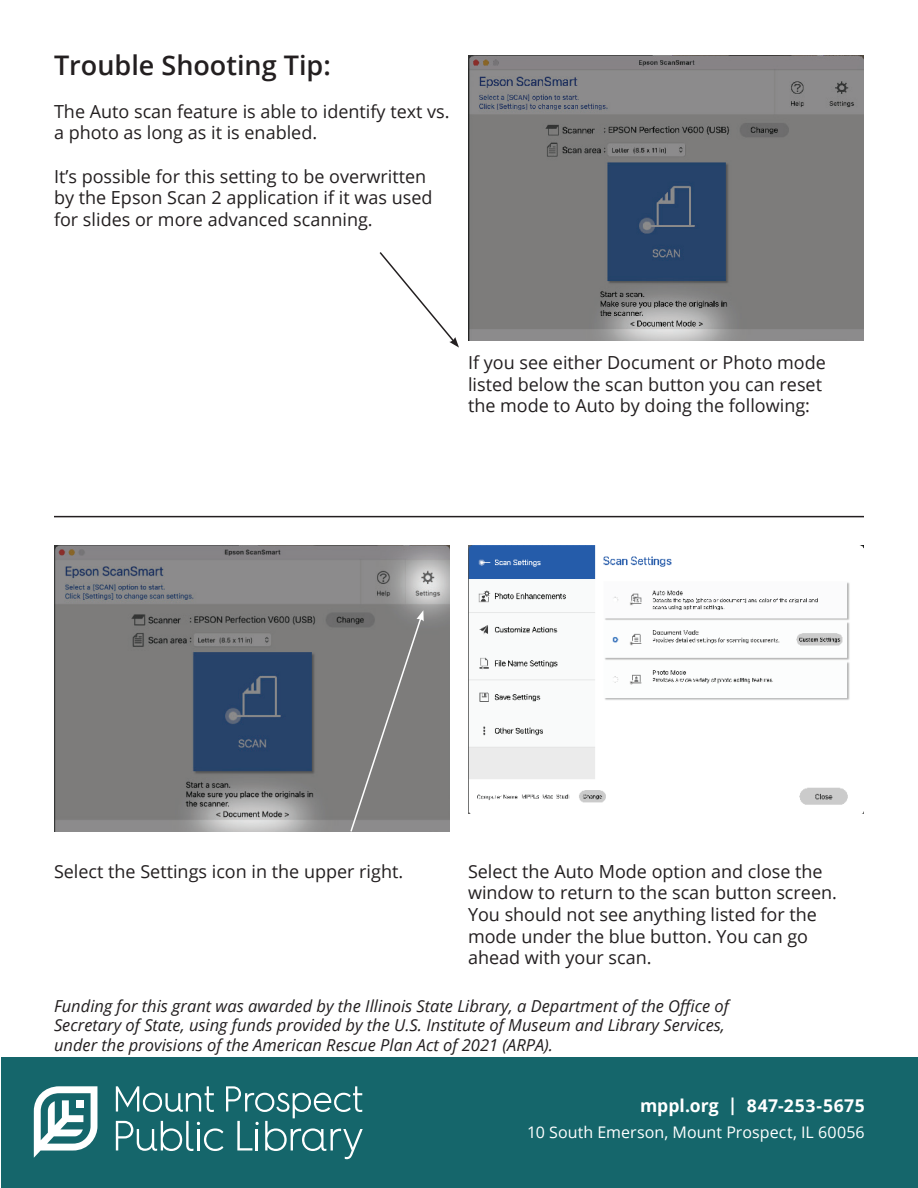
<style>
.page{position:relative;width:918px;height:1188px;background:#fff}
.page>*{position:absolute;margin:0;border:0;box-sizing:border-box;transform-origin:0 0}
.t1{font:600 27px "Open Sans";color:#231f20}
.t2{font:18px/21.6px "Open Sans";color:#231f20}
.t3{font:700 17.55px "Open Sans";letter-spacing:.02em;color:#fff}
.t4{font:italic 16.5px/19.8px "Open Sans";color:#231f20}
.t5{font:16.05px "Open Sans";letter-spacing:.005em;color:#fff}
</style>
<div class="page">
<img style="left:468px;top:55px;width:396px;height:285px">
<hr style="left:54px;top:516px;width:810px;height:1px;background:#231f20">
<img style="left:468px;top:546px;width:396px;height:268px">
<img style="left:54px;top:546px;width:396px;height:285px">
<svg style="left:349px;top:610px;width:75px;height:222px;background:#807f7e"></svg>
<svg style="left:379px;top:252px;width:80px;height:96px"></svg>
<div style="left:1px;top:1058px;width:917px;height:130px;background:#15666b"></div>
<svg style="left:116px;top:1086px;width:247px;height:73px"></svg>
<svg style="left:34px;top:1086px;width:63px;height:72px"></svg>
<h1 class="t1" style="left:54px;top:46px;width:278px">Trouble Shooting Tip:</h1>
<p class="t2" style="left:54px;top:100px;width:397px">The Auto scan feature is able to identify text vs. a photo as long as it is enabled.</p>
<p class="t2" style="left:54px;top:165px;width:380px">It’s possible for this setting to be overwritten by the Epson Scan 2 application if it was used for slides or more advanced scanning.</p>
<p class="t2" style="left:468px;top:351px;width:359px">If you see either Document or Photo mode listed below the scan button you can reset the mode to Auto by doing the following:</p>
<p class="t2" style="left:54px;top:860px;width:351px">Select the Settings icon in the upper right.</p>
<p class="t2" style="left:468px;top:860px;width:370px">Select the Auto Mode option and close the window to return to the scan button screen.<br>You should not see anything listed for the mode under the blue button. You can go ahead with your scan.</p>
<p class="t4" style="left:54px;top:995px;width:677px">Funding for this grant was awarded by the Illinois State Library, a Department of the Office of<br>Secretary of State, using funds provided by the U.S. Institute of Museum and Library Services, under the provisions of the American Rescue Plan Act of 2021 (ARPA).</p>
<p class="t3" style="left:640px;top:1094px;width:226px">mppl.org | 847-253-5675</p>
<p class="t5" style="left:527px;top:1121px;width:339px">10 South Emerson, Mount Prospect, IL 60056</p>
</div>
